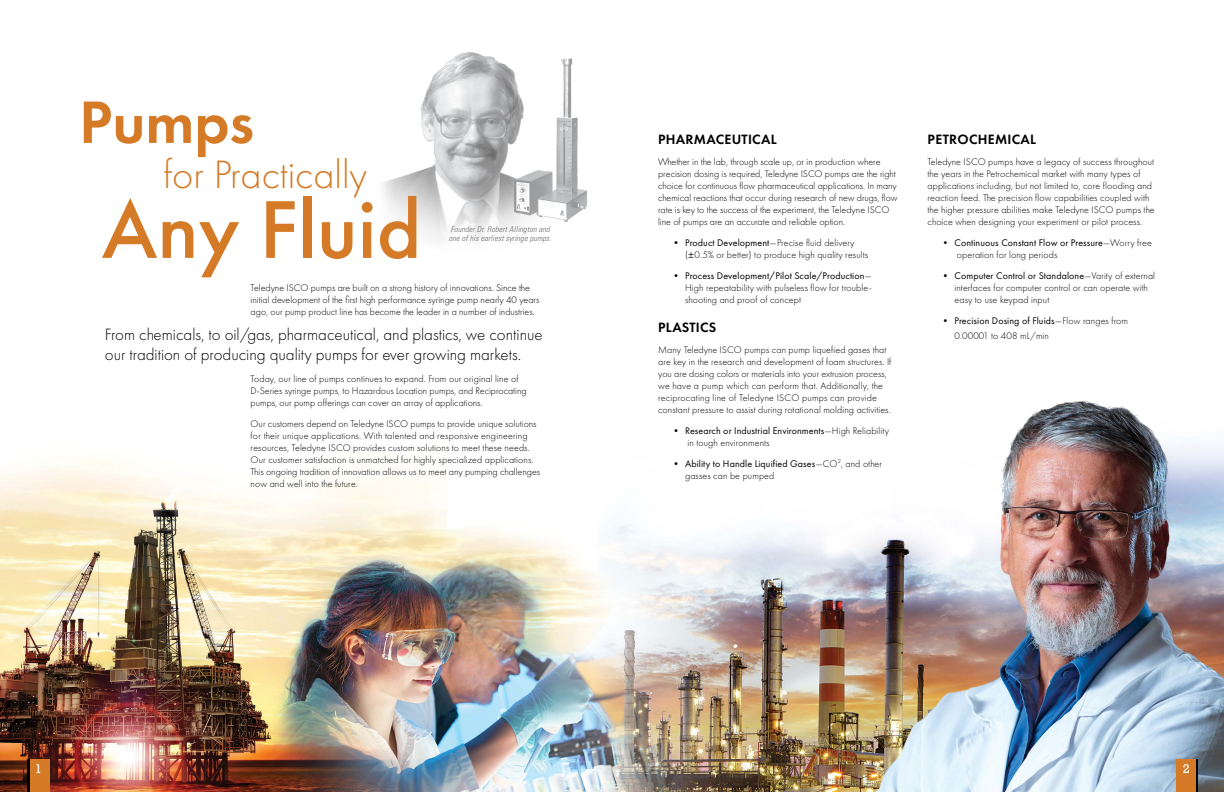
<style>
.page{position:relative;width:1224px;height:792px;background:#fff}
.page>*{position:absolute;margin:0;border:0;box-sizing:border-box;transform-origin:0 0}
.t1{font:500 85px "Futura PT";color:#d57a27}
.t2{font:600 62px "Futura PT";color:#d57a27}
.t3{font:300 41px "Futura PT";color:#d57a27}
.t4{font:300 17px "Futura PT";color:#000}
.t5{font:600 14px "Futura PT";letter-spacing:.02em;color:#000}
.t6{font:13px "Rockwell";color:#fff}
.t7{font:300 10px/12px "Futura PT";letter-spacing:.01em;color:#000}
.t8{font:10px "Futura PT";letter-spacing:.01em;color:#000}
.t9{font:italic 300 condensed 8px/9px "Univers";letter-spacing:.02em;color:#6d6e71}
.s1{font-weight:400}
.s2{font-family:"Myriad Pro";font-weight:400}
.s3{font-weight:300}
</style>
<div class="page">
<img style="left:0;top:401px;width:1224px;height:391px">
<img style="left:383px;top:52px;width:204px;height:189px">
<div style="left:1177px;top:759px;width:21px;height:33px;background:#000"></div>
<div style="left:1176px;top:759px;width:20px;height:33px;background:#d57a27"></div>
<div style="left:28px;top:759px;width:20px;height:33px;background:#000"></div>
<div style="left:30px;top:759px;width:20px;height:33px;background:#d57a27"></div>
<p class="t2" style="left:79px;top:83px;width:177px">Pumps</p>
<p class="t3" style="left:163px;top:151px;width:205px">for Practically</p>
<p class="t1" style="left:102px;top:178px;width:321px">Any Fluid</p>
<p class="t5" style="left:658px;top:131px;width:120px">PHARMACEUTICAL</p>
<p class="t7" style="left:658px;top:156px;width:241px">Whether in the lab, through scale up, or in production where precision dosing is required, Teledyne ISCO pumps are the right choice for continuous flow pharmaceutical applications. In many chemical reactions that occur during research of new drugs, flow rate is key to the success of the experiment, the Teledyne ISCO line of pumps are an accurate and reliable option.</p>
<p class="t7" style="left:685px;top:237px;width:185px;text-indent:-14px">• <span class="s1">Product Development</span>—Precise fluid delivery (<span class="s2">±</span>0.5% or better) to produce high quality results</p>
<p class="t7" style="left:685px;top:270px;width:188px;text-align:justify;text-indent:-14px">• <span class="s1">Process Development/Pilot Scale/Production</span>— High repeatability with pulseless flow for trouble&shy;shooting and proof of concept</p>
<p class="t5" style="left:658px;top:318px;width:60px">PLASTICS</p>
<p class="t7" style="left:658px;top:343px;width:235px">Many Teledyne ISCO pumps can pump liquefied gases that are key in the research and development of foam structures. If you are dosing colors or materials into your extrusion process, we have a pump which can perform that. Additionally, the reciprocating line of Teledyne ISCO pumps can provide constant pressure to assist during rotational molding activities.</p>
<p class="t7" style="left:688px;top:424px;width:203px;text-indent:-16px">• <span class="s1">Research or Industrial Environments</span>—High Reliability in tough environments</p>
<p class="t7" style="left:685px;top:457px;width:199px;text-indent:-14px">• <span class="s1">Ability to Handle Liquified Gases</span>—CO<sup>2</sup>, and other gasses can be pumped</p>
<p class="t5" style="left:928px;top:131px;width:110px">PETROCHEMICAL</p>
<p class="t7" style="left:928px;top:156px;width:229px">Teledyne ISCO pumps have a legacy of success throughout the years in the Petrochemical market with many types of applications including, but not limited to, core flooding and reaction feed. The precision flow capabilities coupled with the higher pressure abilities make Teledyne ISCO pumps the choice when designing your experiment or pilot process.</p>
<p class="t7" style="left:957px;top:237px;width:196px;text-indent:-16px">• <span class="s1">Continuous Constant Flow or Pressure</span>—Worry free operation for long periods</p>
<p class="t7" style="left:955px;top:270px;width:202px;text-indent:-14px">• <span class="s1">Computer Control or Standalone</span>—Varity of external interfaces for computer control or can operate with easy to use keypad input</p>
<p class="t8" style="left:941px;top:315px;width:189px"><span class="s3">•</span> Precision Dosing of Fluids<span class="s3">—Flow ranges from</span></p>
<p class="t9" style="left:449px;top:225px;width:104px">Founder Dr. Robert Allington and one of his earliest syringe pumps.</p>
<p class="t7" style="left:251px;top:282px;width:290px">Teledyne ISCO pumps are built on a strong history of innovations. Since the initial development of the first high performance syringe pump nearly 40 years ago, our pump product line has become the leader in a number of industries.</p>
<p class="t4" style="left:105px;top:325px;width:440px">From chemicals, to oil/gas, pharmaceutical, and plastics, we continue</p>
<p class="t7" style="left:955px;top:330px;width:96px">0.00001 to 408 mL/min</p>
<p class="t4" style="left:105px;top:345px;width:418px">our tradition of producing quality pumps for ever growing markets.</p>
<p class="t7" style="left:251px;top:373px;width:278px">Today, our line of pumps continues to expand. From our original line of<br>D-Series syringe pumps, to Hazardous Location pumps, and Reciprocating pumps, our pump offerings can cover an array of applications.</p>
<p class="t7" style="left:251px;top:418px;width:291px">Our customers depend on Teledyne ISCO pumps to provide unique solutions for their unique applications. With talented and responsive engineering resources, Teledyne ISCO provides custom solutions to meet these needs.<br>Our customer satisfaction is unmatched for highly specialized applications.<br>This ongoing tradition of innovation allows us to meet any pumping challenges now and well into the future.</p>
<p class="t6" style="left:35px;top:762px;width:9px">1</p>
<p class="t6" style="left:1183px;top:762px;width:9px">2</p>
</div>
